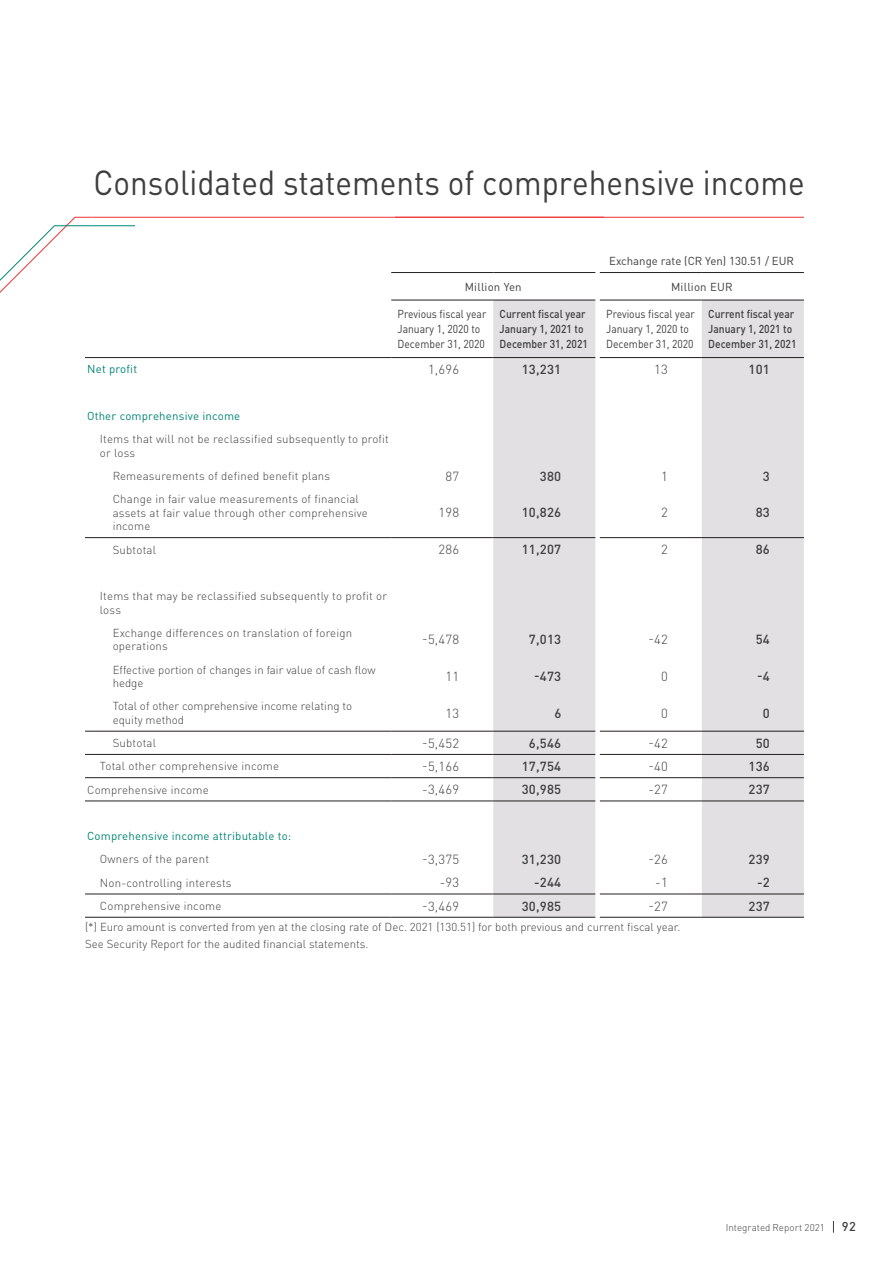
<style>
.page{position:relative;width:893px;height:1263px;background:#fff}
.page>*{position:absolute;margin:0;border:0;box-sizing:border-box;transform-origin:0 0}
.t1{font:34.35px "DIN Pro";color:#3e3e3f;scale:.92 1}
.t2{font:500 13.05px "DIN Pro";letter-spacing:.02em;color:#3e3e3f}
.t3{font:300 13.05px "DIN Pro";letter-spacing:.02em;color:#3e3e3f}
.t4{font:500 12.75px "DIN Pro";color:#3e3e3f}
.t5{font:300 11.4px/13.5px "DIN Pro";letter-spacing:.015em;color:#3e3e3f}
.t6{font:11.4px/15px "DIN Pro";color:#3e3e3f;scale:.9 1}
.t7{font:500 11.4px/15px "DIN Pro";color:#3e3e3f;scale:.9 1}
.t8{font:11.4px "DIN Pro";letter-spacing:.02em;color:#008575}
.t9{font:11.4px "DIN Pro";color:#3e3e3f}
.t10{font:11.4px "DIN Pro";letter-spacing:.02em;color:#3e3e3f}
.t11{font:300 9.75px "DIN Pro";color:#3e3e3f}
</style>
<div class="page">
<svg style="left:833px;top:1221px;width:1px;height:12px"></svg>
<hr style="left:92px;top:217px;width:512px;height:1px;background:#ee3132">
<hr style="left:92px;top:225px;width:43px;height:1px;background:#008575">
<svg style="left:0;top:216px;width:93px;height:77px"></svg>
<hr style="left:395px;top:217px;width:409px;height:1px;background:#ee3132">
<svg style="left:493px;top:300px;width:311px;height:617px;fill:#e2e0e2"></svg>
<hr style="left:391px;top:272px;width:102px;height:1px;background:#231f20">
<hr style="left:493px;top:272px;width:102px;height:1px;background:#231f20">
<hr style="left:600px;top:272px;width:102px;height:1px;background:#231f20">
<hr style="left:702px;top:272px;width:102px;height:1px;background:#231f20">
<hr style="left:85px;top:537px;width:306px;height:1px;background:#231f20">
<hr style="left:391px;top:537px;width:102px;height:1px;background:#231f20">
<hr style="left:493px;top:537px;width:102px;height:1px;background:#231f20">
<hr style="left:600px;top:537px;width:102px;height:1px;background:#231f20">
<hr style="left:702px;top:537px;width:102px;height:1px;background:#231f20">
<hr style="left:85px;top:357px;width:306px;height:1px;background:#231f20">
<hr style="left:391px;top:357px;width:102px;height:1px;background:#231f20">
<hr style="left:493px;top:357px;width:102px;height:1px;background:#231f20">
<hr style="left:600px;top:357px;width:102px;height:1px;background:#231f20">
<hr style="left:702px;top:357px;width:102px;height:1px;background:#231f20">
<hr style="left:85px;top:731px;width:306px;height:1px;background:#231f20">
<hr style="left:391px;top:731px;width:102px;height:1px;background:#231f20">
<hr style="left:493px;top:731px;width:102px;height:1px;background:#231f20">
<hr style="left:600px;top:731px;width:102px;height:1px;background:#231f20">
<hr style="left:702px;top:731px;width:102px;height:1px;background:#231f20">
<hr style="left:85px;top:754px;width:306px;height:1px;background:#231f20">
<hr style="left:391px;top:754px;width:102px;height:1px;background:#231f20">
<hr style="left:493px;top:754px;width:102px;height:1px;background:#231f20">
<hr style="left:600px;top:754px;width:102px;height:1px;background:#231f20">
<hr style="left:702px;top:754px;width:102px;height:1px;background:#231f20">
<hr style="left:85px;top:777px;width:306px;height:1px;background:#231f20">
<hr style="left:391px;top:777px;width:102px;height:1px;background:#231f20">
<hr style="left:493px;top:777px;width:102px;height:1px;background:#231f20">
<hr style="left:600px;top:777px;width:102px;height:1px;background:#231f20">
<hr style="left:702px;top:777px;width:102px;height:1px;background:#231f20">
<hr style="left:85px;top:800px;width:306px;height:1px;background:#231f20">
<hr style="left:391px;top:800px;width:102px;height:1px;background:#231f20">
<hr style="left:493px;top:800px;width:102px;height:1px;background:#231f20">
<hr style="left:600px;top:800px;width:102px;height:1px;background:#231f20">
<hr style="left:702px;top:800px;width:102px;height:1px;background:#231f20">
<hr style="left:391px;top:300px;width:102px;height:1px;background:#231f20">
<hr style="left:493px;top:300px;width:102px;height:1px;background:#231f20">
<hr style="left:600px;top:300px;width:102px;height:1px;background:#231f20">
<hr style="left:702px;top:300px;width:102px;height:1px;background:#231f20">
<hr style="left:85px;top:894px;width:306px;height:1px;background:#231f20">
<hr style="left:391px;top:894px;width:102px;height:1px;background:#231f20">
<hr style="left:493px;top:894px;width:102px;height:1px;background:#231f20">
<hr style="left:600px;top:894px;width:102px;height:1px;background:#231f20">
<hr style="left:702px;top:894px;width:102px;height:1px;background:#231f20">
<hr style="left:85px;top:917px;width:306px;height:1px;background:#231f20">
<hr style="left:391px;top:917px;width:102px;height:1px;background:#231f20">
<hr style="left:493px;top:917px;width:102px;height:1px;background:#231f20">
<hr style="left:600px;top:917px;width:102px;height:1px;background:#231f20">
<hr style="left:702px;top:917px;width:102px;height:1px;background:#231f20">
<h1 class="t1" style="left:94px;top:156px;width:775px">Consolidated statements of comprehensive income</h1>
<p class="t9" style="left:609px;top:252px;width:186px">Exchange rate (CR Yen) 130.51 / EUR</p>
<p class="t10" style="left:465px;top:278px;width:59px">Million Yen</p>
<p class="t10" style="left:671px;top:278px;width:63px">Million EUR</p>
<p class="t6" style="left:398px;top:306px;width:100px">Previous fiscal year<br>January 1, 2020 to<br>December 31, 2020</p>
<p class="t7" style="left:500px;top:306px;width:100px">Current fiscal year<br>January 1, 2021 to<br>December 31, 2021</p>
<p class="t6" style="left:606px;top:306px;width:100px">Previous fiscal year<br>January 1, 2020 to<br>December 31, 2020</p>
<p class="t7" style="left:708px;top:306px;width:100px">Current fiscal year<br>January 1, 2021 to<br>December 31, 2021</p>
<p class="t8" style="left:87px;top:361px;width:52px">Net profit</p>
<p class="t3" style="left:428px;top:359px;width:33px">1,696</p>
<p class="t2" style="left:522px;top:359px;width:41px">13,231</p>
<p class="t3" style="left:654px;top:359px;width:15px">13</p>
<p class="t2" style="left:748px;top:359px;width:23px">101</p>
<p class="t8" style="left:87px;top:407px;width:155px">Other comprehensive income</p>
<p class="t5" style="left:100px;top:432px;width:291px">Items that will not be reclassified subsequently to profit or loss</p>
<p class="t5" style="left:113px;top:468px;width:219px">Remeasurements of defined benefit plans</p>
<p class="t3" style="left:446px;top:466px;width:15px">87</p>
<p class="t2" style="left:540px;top:466px;width:23px">380</p>
<p class="t3" style="left:661px;top:466px;width:8px">1</p>
<p class="t2" style="left:763px;top:466px;width:8px">3</p>
<p class="t5" style="left:113px;top:492px;width:257px">Change in fair value measurements of financial assets at fair value through other comprehensive income</p>
<p class="t3" style="left:439px;top:503px;width:22px">198</p>
<p class="t2" style="left:522px;top:503px;width:41px">10,826</p>
<p class="t3" style="left:661px;top:503px;width:8px">2</p>
<p class="t2" style="left:756px;top:503px;width:16px">83</p>
<p class="t5" style="left:113px;top:542px;width:45px">Subtotal</p>
<p class="t3" style="left:439px;top:540px;width:22px">286</p>
<p class="t2" style="left:522px;top:539px;width:41px">11,207</p>
<p class="t3" style="left:661px;top:540px;width:8px">2</p>
<p class="t2" style="left:756px;top:539px;width:16px">86</p>
<p class="t5" style="left:100px;top:588px;width:289px">Items that may be reclassified subsequently to profit or loss</p>
<p class="t5" style="left:113px;top:625px;width:241px">Exchange differences on translation of foreign operations</p>
<p class="t3" style="left:422px;top:630px;width:39px">-5,478</p>
<p class="t2" style="left:529px;top:629px;width:34px">7,013</p>
<p class="t3" style="left:648px;top:630px;width:21px">-42</p>
<p class="t2" style="left:756px;top:629px;width:16px">54</p>
<p class="t5" style="left:113px;top:662px;width:264px">Effective portion of changes in fair value of cash flow hedge</p>
<p class="t3" style="left:446px;top:666px;width:15px">11</p>
<p class="t2" style="left:534px;top:666px;width:29px">-473</p>
<p class="t3" style="left:661px;top:666px;width:8px">0</p>
<p class="t2" style="left:757px;top:666px;width:14px">-4</p>
<p class="t5" style="left:113px;top:699px;width:241px">Total of other comprehensive income relating to equity method</p>
<p class="t3" style="left:446px;top:703px;width:15px">13</p>
<p class="t2" style="left:554px;top:703px;width:8px">6</p>
<p class="t3" style="left:661px;top:703px;width:8px">0</p>
<p class="t2" style="left:763px;top:703px;width:8px">0</p>
<p class="t5" style="left:113px;top:735px;width:45px">Subtotal</p>
<p class="t3" style="left:422px;top:733px;width:39px">-5,452</p>
<p class="t2" style="left:529px;top:733px;width:34px">6,546</p>
<p class="t3" style="left:648px;top:733px;width:21px">-42</p>
<p class="t2" style="left:756px;top:733px;width:16px">50</p>
<p class="t5" style="left:100px;top:759px;width:181px">Total other comprehensive income</p>
<p class="t3" style="left:422px;top:756px;width:39px">-5,166</p>
<p class="t2" style="left:522px;top:756px;width:41px">17,754</p>
<p class="t3" style="left:648px;top:756px;width:21px">-40</p>
<p class="t2" style="left:748px;top:756px;width:23px">136</p>
<p class="t5" style="left:87px;top:782px;width:123px">Comprehensive income</p>
<p class="t3" style="left:422px;top:780px;width:39px">-3,469</p>
<p class="t2" style="left:522px;top:779px;width:41px">30,985</p>
<p class="t3" style="left:648px;top:780px;width:21px">-27</p>
<p class="t2" style="left:748px;top:779px;width:23px">237</p>
<p class="t8" style="left:87px;top:827px;width:206px">Comprehensive income attributable to:</p>
<p class="t5" style="left:100px;top:852px;width:111px">Owners of the parent</p>
<p class="t3" style="left:422px;top:849px;width:39px">-3,375</p>
<p class="t2" style="left:522px;top:849px;width:41px">31,230</p>
<p class="t3" style="left:648px;top:849px;width:21px">-26</p>
<p class="t2" style="left:748px;top:849px;width:23px">239</p>
<p class="t5" style="left:100px;top:875px;width:133px">Non-controlling interests</p>
<p class="t3" style="left:440px;top:873px;width:21px">-93</p>
<p class="t2" style="left:534px;top:872px;width:29px">-244</p>
<p class="t3" style="left:655px;top:872px;width:14px">-1</p>
<p class="t2" style="left:757px;top:872px;width:14px">-2</p>
<p class="t5" style="left:100px;top:898px;width:123px">Comprehensive income</p>
<p class="t3" style="left:422px;top:896px;width:39px">-3,469</p>
<p class="t2" style="left:522px;top:896px;width:41px">30,985</p>
<p class="t3" style="left:648px;top:896px;width:21px">-27</p>
<p class="t2" style="left:748px;top:896px;width:23px">237</p>
<p class="t5" style="left:85px;top:918px;width:597px;line-height:16.5px">(*) Euro amount is converted from yen at the closing rate of Dec. 2021 (130.51) for both previous and current fiscal year.<br>See Security Report for the audited financial statements.</p>
<p class="t11" style="left:726px;top:1219px;width:101px">Integrated Report 2021</p>
<p class="t4" style="left:842px;top:1217px;width:15px">92</p>
</div>
